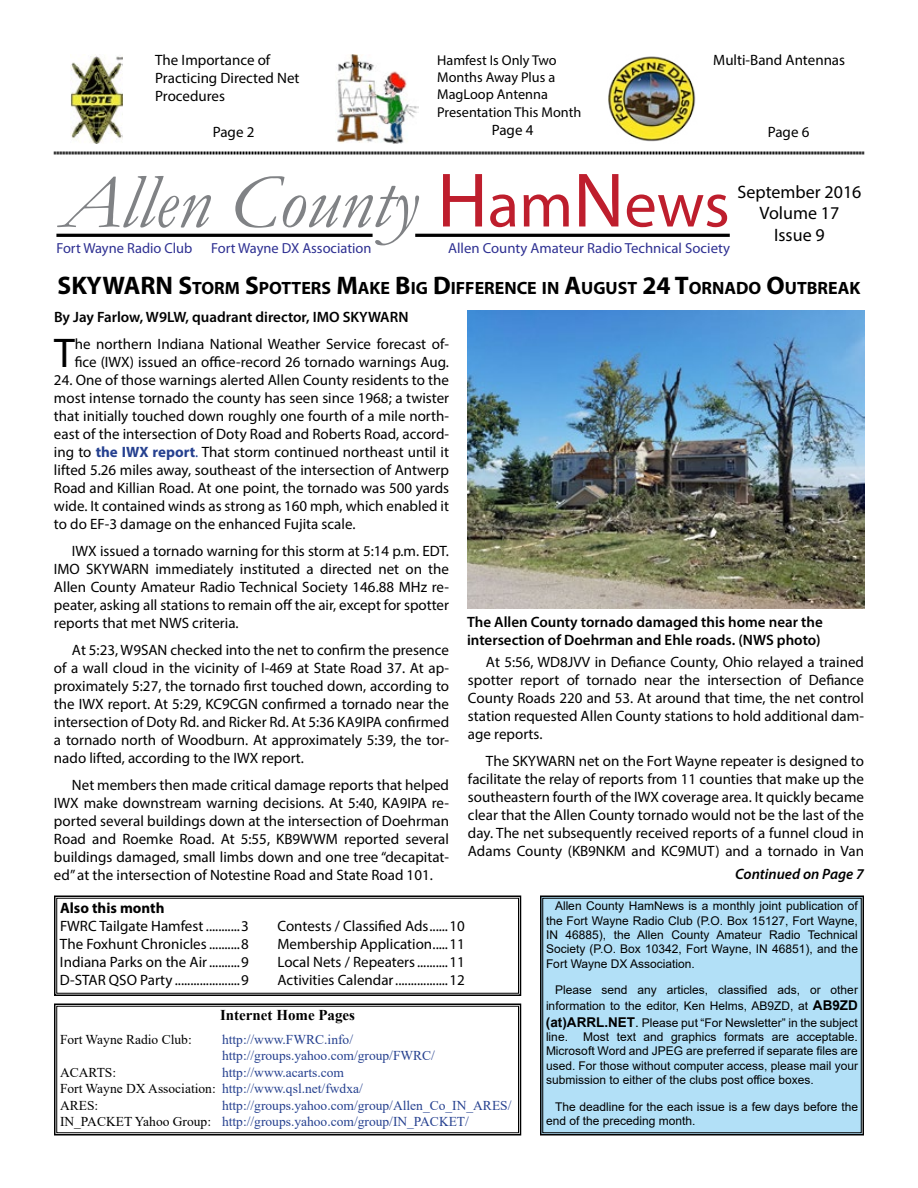
<style>
.page{position:relative;width:918px;height:1188px;background:#fff}
.page>*{position:absolute;margin:0;border:0;box-sizing:border-box;transform-origin:0 0}
.t1{font:italic 77.7px "Garamond";color:#808285}
.t2{font:41.7px "Myriad Pro";color:#000}
.t3{font:18px/21.6px "Myriad Pro";color:#000;text-align:center}
.t4{font:700 17.85px "Myriad Pro";color:#000}
.t5{font:15px/18px "Myriad Pro";color:#000;text-align:justify}
.t6{font:600 15px/18px "Myriad Pro";color:#000}
.t7{font:700 15px "Times New Roman";color:#000}
.t8{font:italic 600 15px "Myriad Pro";color:#000}
.t9{font:700 15px "Myriad Pro";color:#000}
.t10{font:14.55px "Myriad Pro";color:#2e3092}
.t11{font:14.25px/17.4px "Myriad Pro";color:#000}
.t12{font:13.5px/16.5px "Times New Roman";color:#25408f}
.t13{font:13.5px "Times New Roman";color:#000}
.t14{font:12px/14.4px "Arial";color:#000;text-align:justify}
.s1{font-family:"Myriad Pro";font-style:normal;color:#be1e2d}
.s2{font-family:"Myriad Pro";font-style:normal;font-size:64.8px;color:#be1e2d}
.s3{font-size:25.5px}
.s4{font-weight:700;color:#25408f}
.s5{color:#25408f}
.s6{color:#000}
.s7{font-weight:700;font-size:13.5px}
.s8{font-size:13.5px}
</style>
<div class="page">
<hr style="left:56px;top:234px;width:317px;height:3px;background:#000">
<hr style="left:415px;top:234px;width:315px;height:3px;background:#000">
<div style="left:540px;top:895px;width:324px;height:241px;background:#b2e0f7"></div>
<svg style="left:54px;top:1003px;width:468px;height:133px"></svg>
<svg style="left:54px;top:895px;width:468px;height:101px"></svg>
<svg style="left:54px;top:151px;width:810px;height:4px;background:#7f7f7f"></svg>
<img style="left:337px;top:54px;width:82px;height:90px">
<img style="left:71px;top:54px;width:52px;height:90px">
<img style="left:608px;top:56px;width:88px;height:86px">
<img style="left:467px;top:310px;width:397px;height:298px">
<p class="t5" style="left:155px;top:51px;width:146px;text-align:left">The Importance of<br>Practicing Directed Net<br>Procedures</p>
<p class="t5" style="left:213px;top:123px;width:43px">Page 2</p>
<p class="t11" style="left:437px;top:51px;width:146px">Hamfest Is Only Two<br>Months Away Plus a<br>MagLoop Antenna<br>Presentation This Month</p>
<p class="t5" style="left:492px;top:121px;width:43px">Page 4</p>
<p class="t5" style="left:713px;top:51px;width:133px">Multi-Band Antennas</p>
<p class="t5" style="left:768px;top:123px;width:43px">Page 6</p>
<h1 class="t1" style="left:61px;top:149px;width:670px">Allen County <span class="s1">H</span><span class="s2">am</span><span class="s1">N</span><span class="s2">ews</span></h1>
<p class="t10" style="left:56px;top:239px;width:138px">Fort Wayne Radio Club</p>
<p class="t10" style="left:211px;top:239px;width:162px">Fort Wayne DX Association</p>
<p class="t10" style="left:448px;top:239px;width:283px">Allen County Amateur Radio Technical Society</p>
<p class="t3" style="left:737px;top:181px;width:126px">September 2016<br>Volume 17<br>Issue 9</p>
<p class="t4" style="left:58px;top:277px;width:657px"><span class="s3">SKYWARN S</span>TORM <span class="s3">S</span>POTTERS <span class="s3">M</span>AKE <span class="s3">B</span>IG <span class="s3">D</span>IFFERENCE IN <span class="s3">A</span>UGUST <span class="s3">24 T</span>ORNAD</p>
<p class="t4" style="left:749px;top:277px;width:102px">O <span class="s3">O</span>UTBREAK</p>
<p class="t6" style="left:54px;top:307px;width:356px">By Jay Farlow, W9LW, quadrant director, IMO SKYWARN</p>
<h2 class="t2" style="left:54px;top:327px;width:22px">T</h2>
<p class="t5" style="left:75px;top:334px;width:376px">he northern Indiana National Weather Service forecast of&shy;fice (IWX) issued an office-record 26 tornado warnings Aug.</p>
<p class="t5" style="left:54px;top:370px;width:397px">24. One of those warnings alerted Allen County residents to the most intense tornado the county has seen since 1968; a twister that initially touched down roughly one fourth of a mile north&shy;east of the intersection of Doty Road and Roberts Road, accord&shy;ing to <span class="s4">the IWX report</span><span class="s5">.</span> That storm continued northeast until it lifted 5.26 miles away, southeast of the intersection of Antwerp Road and Killian Road. At one point, the tornado was 500 yards wide. It contained winds as strong as 160 mph, which enabled it to do EF-3 damage on the enhanced Fujita scale.</p>
<p class="t5" style="left:54px;top:541px;width:397px;text-indent:18px">IWX issued a tornado warning for this storm at 5:14 p.m. EDT.<br>IMO SKYWARN immediately instituted a directed net on the Allen County Amateur Radio Technical Society 146.88 MHz re&shy;peater, asking all stations to remain off the air, except for spotter reports that met NWS criteria.</p>
<p class="t5" style="left:54px;top:640px;width:397px;text-indent:18px">At 5:23, W9SAN checked into the net to confirm the presence of a wall cloud in the vicinity of I-469 at State Road 37. At ap&shy;proximately 5:27, the tornado first touched down, according to the IWX report. At 5:29, KC9CGN confirmed a tornado near the intersection of Doty Rd. and Ricker Rd. At 5:36 KA9IPA confirmed a tornado north of Woodburn. At approximately 5:39, the tor&shy;nado lifted, according to the IWX report.</p>
<p class="t5" style="left:54px;top:775px;width:397px;text-indent:18px">Net members then made critical damage reports that helped IWX make downstream warning decisions. At 5:40, KA9IPA re&shy;ported several buildings down at the intersection of Doehrman Road and Roemke Road. At 5:55, KB9WWM reported several buildings damaged, small limbs down and one tree “decapitat&shy;ed” at the intersection of Notestine Road and State Road 101.</p>
<p class="t6" style="left:467px;top:612px;width:357px">The Allen County tornado damaged this home near the intersection of Doehrman and Ehle roads. (NWS photo)</p>
<p class="t5" style="left:468px;top:653px;width:398px;text-indent:18px">At 5:56, WD8JVV in Defiance County, Ohio relayed a trained spotter report of tornado near the intersection of Defiance County Roads 220 and 53. At around that time, the net control station requested Allen County stations to hold additional dam&shy;age reports.</p>
<p class="t5" style="left:468px;top:752px;width:398px;text-indent:18px">The SKYWARN net on the Fort Wayne repeater is designed to facilitate the relay of reports from 11 counties that make up the southeastern fourth of the IWX coverage area. It quickly became clear that the Allen County tornado would not be the last of the day. The net subsequently received reports of a funnel cloud in Adams County (KB9NKM and KC9MUT) and a tornado in Van</p>
<p class="t8" style="left:735px;top:864px;width:130px">Continued on Page 7</p>
<p class="t9" style="left:60px;top:898px;width:106px">Also this month</p>
<p class="t5" style="left:60px;top:916px;width:190px">FWRC Tailgate Hamfest ...........3</p>
<p class="t5" style="left:278px;top:916px;width:189px">Contests / Classified Ads......10</p>
<p class="t5" style="left:60px;top:934px;width:191px">The Foxhunt Chronicles..........8</p>
<p class="t5" style="left:277px;top:934px;width:189px">Membership Application.....11</p>
<p class="t5" style="left:60px;top:952px;width:191px">Indiana Parks on the Air..........9</p>
<p class="t5" style="left:277px;top:952px;width:189px">Local Nets / Repeaters..........11</p>
<p class="t5" style="left:60px;top:970px;width:190px">D-STAR QSO Party .....................9</p>
<p class="t5" style="left:277px;top:970px;width:189px">Activities Calendar.................12</p>
<p class="t7" style="left:220px;top:1004px;width:136px">Internet Home Pages</p>
<p class="t13" style="left:60px;top:1030px;width:133px">Fort Wayne Radio Club:</p>
<p class="t12" style="left:222px;top:1030px;width:215px">http://www.FWRC.info/ http://groups.yahoo.com/group/FWRC/</p>
<p class="t13" style="left:60px;top:1063px;width:58px">ACARTS:</p>
<p class="t12" style="left:60px;top:1063px;width:304px;text-indent:162px">http://www.acarts.com<br><span class="s6">Fort Wayne DX Association:</span> http://www.qsl.net/fwdxa/<br><span class="s6">ARES:</span></p>
<p class="t12" style="left:60px;top:1096px;width:453px;text-indent:162px">http://groups.yahoo.com/group/Allen_Co_IN_ARES/<br><span class="s6">IN_PACKET Yahoo Group:</span> http://groups.yahoo.com/group/IN_PACKET/</p>
<p class="t14" style="left:546px;top:899px;width:314px;text-indent:9px">Allen County HamNews is a monthly joint publication of the Fort Wayne Radio Club (P.O. Box 15127, Fort Wayne, IN 46885), the Allen County Amateur Radio Technical Society (P.O. Box 10342, Fort Wayne, IN 46851), and the Fort Wayne DX Association.</p>
<p class="t14" style="left:546px;top:982px;width:314px;line-height:16.2px;text-indent:9px">Please send any articles, classified ads, or other information to the editor, Ken Helms, AB9ZD, at <span class="s7">AB9ZD (at)ARRL.NET</span><span class="s8">.</span> Please put “For Newsletter” in the subject</p>
<p class="t14" style="left:546px;top:1030px;width:24px">line.</p>
<p class="t14" style="left:546px;top:1030px;width:314px;text-indent:37px">Most text and graphics formats are acceptable.<br>Microsoft Word and JPEG are preferred if separate files are used. For those without computer access, please mail your submission to either of the clubs post office boxes.</p>
<p class="t14" style="left:546px;top:1099px;width:314px;text-indent:9px">The deadline for the each issue is a few days before the end of the preceding month.</p>
</div>
